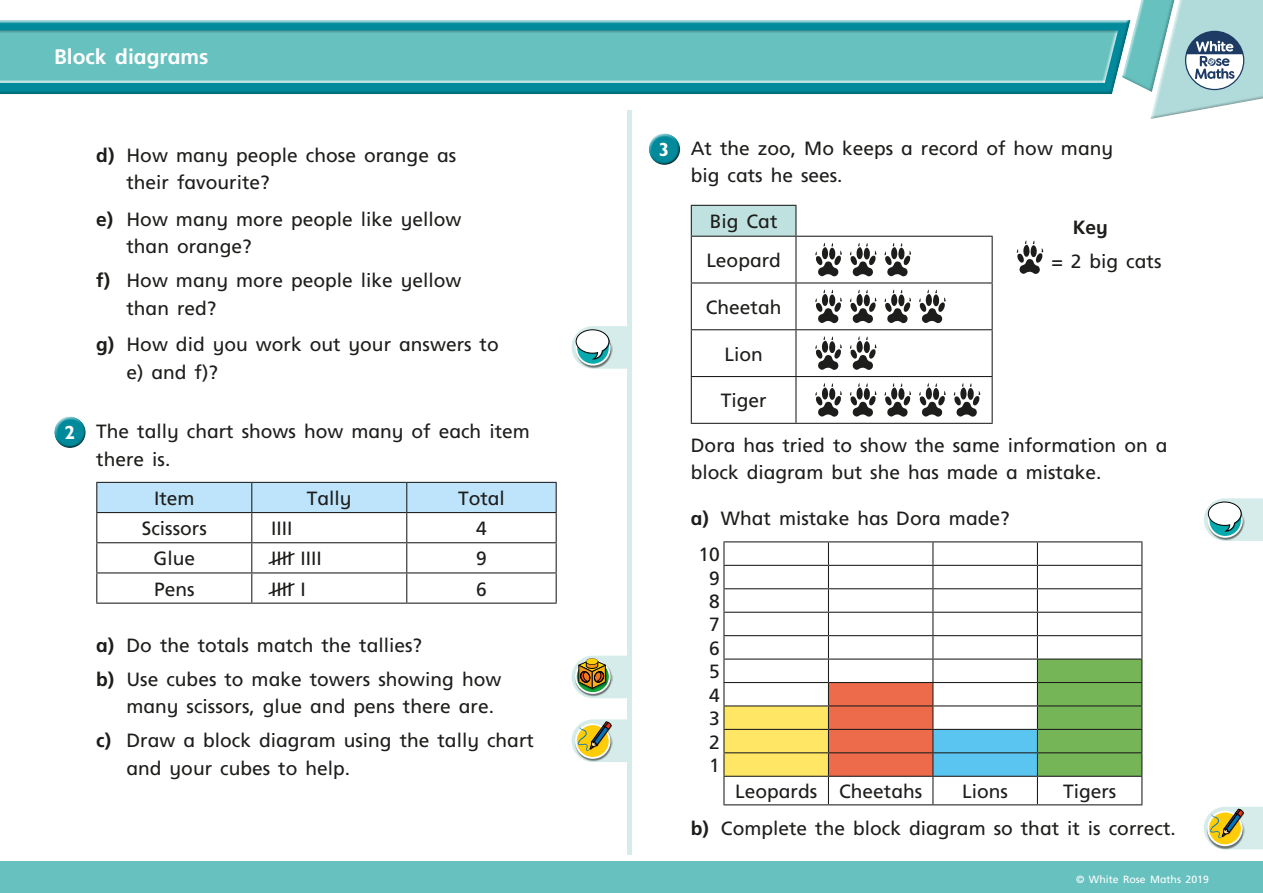
<style>
.page{position:relative;width:1263px;height:893px;background:#fff}
.page>*{position:absolute;margin:0;border:0;box-sizing:border-box;transform-origin:0 0}
.t1{font:700 21px "Frutiger Inf";color:#fff}
.t2{font:19.2px/23.4px "Frutiger Inf";color:#1d1d1b}
.t3{font:700 19.2px "Frutiger Inf";color:#1d1d1b}
.t4{font:10.5px "Frutiger Inf";color:#fff}
.s1{font-weight:700}
.s2{font-family:"Gill Infant";font-weight:700;color:#fff}
</style>
<div class="page">
<hr style="left:627px;top:111px;width:4px;height:744px;background:#d6eceb">
<div style="left:648px;top:133px;width:33px;height:24px;background:#fff;opacity:.75"></div>
<div style="left:648px;top:138px;width:35px;height:29px;background:#1d1d1b;opacity:.75"></div>
<div style="left:691px;top:205px;width:105px;height:31px;background:#bfe2e0"></div>
<hr style="left:691px;top:205px;width:105px;height:1px;background:#1d1d1b">
<hr style="left:691px;top:206px;width:1px;height:30px;background:#1d1d1b">
<hr style="left:691px;top:236px;width:105px;height:1px;background:#1d1d1b">
<hr style="left:691px;top:237px;width:1px;height:45px;background:#1d1d1b">
<hr style="left:795px;top:237px;width:1px;height:45px;background:#1d1d1b">
<hr style="left:992px;top:237px;width:1px;height:45px;background:#1d1d1b">
<hr style="left:691px;top:282px;width:105px;height:1px;background:#1d1d1b">
<hr style="left:691px;top:283px;width:1px;height:46px;background:#1d1d1b">
<hr style="left:796px;top:282px;width:197px;height:1px;background:#1d1d1b">
<hr style="left:795px;top:283px;width:1px;height:46px;background:#1d1d1b">
<hr style="left:992px;top:283px;width:1px;height:46px;background:#1d1d1b">
<hr style="left:691px;top:329px;width:105px;height:1px;background:#1d1d1b">
<hr style="left:691px;top:330px;width:1px;height:46px;background:#1d1d1b">
<hr style="left:796px;top:329px;width:197px;height:1px;background:#1d1d1b">
<hr style="left:795px;top:330px;width:1px;height:46px;background:#1d1d1b">
<hr style="left:992px;top:330px;width:1px;height:46px;background:#1d1d1b">
<hr style="left:691px;top:376px;width:105px;height:1px;background:#1d1d1b">
<hr style="left:691px;top:377px;width:1px;height:46px;background:#1d1d1b">
<hr style="left:796px;top:376px;width:197px;height:1px;background:#1d1d1b">
<hr style="left:795px;top:377px;width:1px;height:46px;background:#1d1d1b">
<hr style="left:992px;top:377px;width:1px;height:46px;background:#1d1d1b">
<hr style="left:691px;top:423px;width:105px;height:1px;background:#1d1d1b">
<hr style="left:796px;top:423px;width:197px;height:1px;background:#1d1d1b">
<hr style="left:795px;top:206px;width:1px;height:30px;background:#1d1d1b">
<hr style="left:796px;top:236px;width:197px;height:1px;background:#1d1d1b">
<svg style="left:815px;top:243px;width:27px;height:33px"></svg>
<svg style="left:850px;top:243px;width:26px;height:33px"></svg>
<svg style="left:884px;top:243px;width:27px;height:33px"></svg>
<svg style="left:815px;top:290px;width:27px;height:33px"></svg>
<svg style="left:850px;top:290px;width:26px;height:33px"></svg>
<svg style="left:884px;top:290px;width:27px;height:33px"></svg>
<svg style="left:919px;top:290px;width:27px;height:33px"></svg>
<svg style="left:815px;top:336px;width:27px;height:34px"></svg>
<svg style="left:850px;top:336px;width:26px;height:34px"></svg>
<svg style="left:815px;top:383px;width:27px;height:34px"></svg>
<svg style="left:850px;top:383px;width:26px;height:34px"></svg>
<svg style="left:884px;top:383px;width:27px;height:34px"></svg>
<svg style="left:919px;top:383px;width:27px;height:34px"></svg>
<svg style="left:954px;top:383px;width:26px;height:34px"></svg>
<hr style="left:723px;top:541px;width:105px;height:1px;background:#1d1d1b">
<hr style="left:828px;top:541px;width:105px;height:1px;background:#1d1d1b">
<hr style="left:933px;top:541px;width:104px;height:1px;background:#1d1d1b">
<hr style="left:1037px;top:541px;width:105px;height:1px;background:#1d1d1b">
<hr style="left:723px;top:804px;width:105px;height:1px;background:#1d1d1b">
<hr style="left:828px;top:804px;width:105px;height:1px;background:#1d1d1b">
<hr style="left:933px;top:804px;width:104px;height:1px;background:#1d1d1b">
<hr style="left:1037px;top:804px;width:105px;height:1px;background:#1d1d1b">
<svg style="left:723px;top:542px;width:419px;height:262px"></svg>
<div style="left:0;top:20px;width:1131px;height:76px;background:#1d1d1b;opacity:.27"></div>
<div style="left:0;top:29px;width:1119px;height:55px;background:#1d1d1b;opacity:.27"></div>
<svg style="left:1122px;top:0;width:141px;height:119px"></svg>
<div style="left:0;top:862px;width:1263px;height:31px;background:#66c1bf"></div>
<svg style="left:1204px;top:498px;width:59px;height:43px"></svg>
<svg style="left:1204px;top:807px;width:59px;height:42px;background:#cecfa1"></svg>
<svg style="left:572px;top:326px;width:55px;height:43px"></svg>
<svg style="left:572px;top:656px;width:55px;height:42px;background:#b7be9e"></svg>
<div style="left:580px;top:671px;width:10px;height:11px;border:1px solid #020304;border-radius:50%"></div>
<svg style="left:572px;top:719px;width:55px;height:43px;background:#cecf9e"></svg>
<svg style="left:1017px;top:240px;width:26px;height:34px"></svg>
<div style="left:54px;top:416px;width:33px;height:25px;background:#fff;opacity:.75"></div>
<div style="left:54px;top:421px;width:34px;height:29px;background:#1d1d1b;opacity:.75"></div>
<hr style="left:96px;top:572px;width:156px;height:1px;background:#1d1d1b">
<hr style="left:96px;top:573px;width:1px;height:30px;background:#1d1d1b">
<hr style="left:252px;top:572px;width:155px;height:1px;background:#1d1d1b">
<hr style="left:251px;top:573px;width:1px;height:30px;background:#1d1d1b">
<hr style="left:407px;top:572px;width:150px;height:1px;background:#1d1d1b">
<hr style="left:406px;top:573px;width:1px;height:30px;background:#1d1d1b">
<hr style="left:556px;top:573px;width:1px;height:30px;background:#1d1d1b">
<hr style="left:96px;top:603px;width:156px;height:1px;background:#1d1d1b">
<hr style="left:252px;top:603px;width:155px;height:1px;background:#1d1d1b">
<hr style="left:407px;top:603px;width:150px;height:1px;background:#1d1d1b">
<svg style="left:96px;top:482px;width:461px;height:90px"></svg>
<svg style="left:268px;top:583px;width:27px;height:12px"></svg>
<p class="t1" style="left:54px;top:44px;width:156px">Block diagrams</p>
<p class="t2" style="left:126px;top:141px;width:331px;line-height:27.8px;text-indent:-30px"><span class="s1">d)</span> How many people chose orange as their favourite?</p>
<p class="t2" style="left:126px;top:205px;width:337px;line-height:27.8px;text-indent:-30px"><span class="s1">e)</span> How many more people like yellow than orange?</p>
<p class="t2" style="left:126px;top:266px;width:337px;line-height:27.8px;text-indent:-30px"><span class="s1">f)</span> How many more people like yellow than red?</p>
<p class="t2" style="left:126px;top:330px;width:374px;line-height:27.8px;text-indent:-30px"><span class="s1">g)</span> How did you work out your answers to e) and f)?</p>
<p class="t2" style="left:96px;top:417px;width:435px;line-height:27.8px;text-indent:-32px"><span class="s2">2</span> The tally chart shows how many of each item there is.</p>
<p class="t2" style="left:154px;top:486px;width:42px">Item</p>
<p class="t2" style="left:307px;top:486px;width:46px">Tally</p>
<p class="t2" style="left:458px;top:486px;width:48px">Total</p>
<p class="t2" style="left:142px;top:517px;width:66px">Scissors</p>
<p class="t2" style="left:271px;top:517px;width:23px">IIII</p>
<p class="t2" style="left:476px;top:517px;width:12px">4</p>
<p class="t2" style="left:154px;top:547px;width:43px">Glue</p>
<p class="t2" style="left:271px;top:547px;width:52px">IIII IIII</p>
<p class="t2" style="left:476px;top:547px;width:12px">9</p>
<p class="t2" style="left:154px;top:577px;width:42px">Pens</p>
<p class="t2" style="left:271px;top:577px;width:36px">IIII I</p>
<p class="t2" style="left:476px;top:577px;width:12px">6</p>
<p class="t2" style="left:96px;top:628px;width:407px;line-height:33.8px"><span class="s1">a)</span> Do the totals match the tallies?<br><span class="s1">b)</span> Use cubes to make towers showing how</p>
<p class="t2" style="left:96px;top:690px;width:439px;line-height:33.8px;text-align:center">many scissors, glue and pens there are.<br><span class="s1">c)</span> Draw a block diagram using the tally chart</p>
<p class="t2" style="left:126px;top:756px;width:225px">and your cubes to help.</p>
<p class="t2" style="left:691px;top:134px;width:424px;line-height:27.8px;text-indent:-32px"><span class="s2">3</span> At the zoo, Mo keeps a record of how many big cats he sees.</p>
<p class="t2" style="left:706px;top:202px;width:76px;line-height:38.8px">Big Cat<br>Leopard</p>
<p class="t2" style="left:706px;top:295px;width:77px">Cheetah</p>
<p class="t2" style="left:724px;top:342px;width:40px">Lion</p>
<p class="t2" style="left:721px;top:389px;width:47px">Tiger</p>
<p class="t2" style="left:691px;top:431px;width:478px;line-height:27.8px">Dora has tried to show the same information on a block diagram but she has made a mistake.</p>
<p class="t2" style="left:698px;top:500px;width:313px;line-height:36px;text-indent:-8px"><span class="s1">a)</span> What mistake has Dora made?<br>10</p>
<p class="t2" style="left:709px;top:566px;width:12px;text-align:justify">9<br>8<br>7<br>6<br>5<br>4<br>3<br>2<br>1</p>
<p class="t2" style="left:735px;top:779px;width:189px">Leopards Cheetahs</p>
<p class="t2" style="left:962px;top:779px;width:47px">Lions</p>
<p class="t3" style="left:1073px;top:216px;width:37px">Key</p>
<p class="t2" style="left:1051px;top:249px;width:112px">= 2 big cats</p>
<p class="t2" style="left:691px;top:773px;width:487px;line-height:36.9px;text-indent:372px">Tigers<br><span class="s1">b)</span> Complete the block diagram so that it is correct.</p>
<p class="t4" style="left:1076px;top:873px;width:134px">© White Rose Maths 2019</p>
</div>
